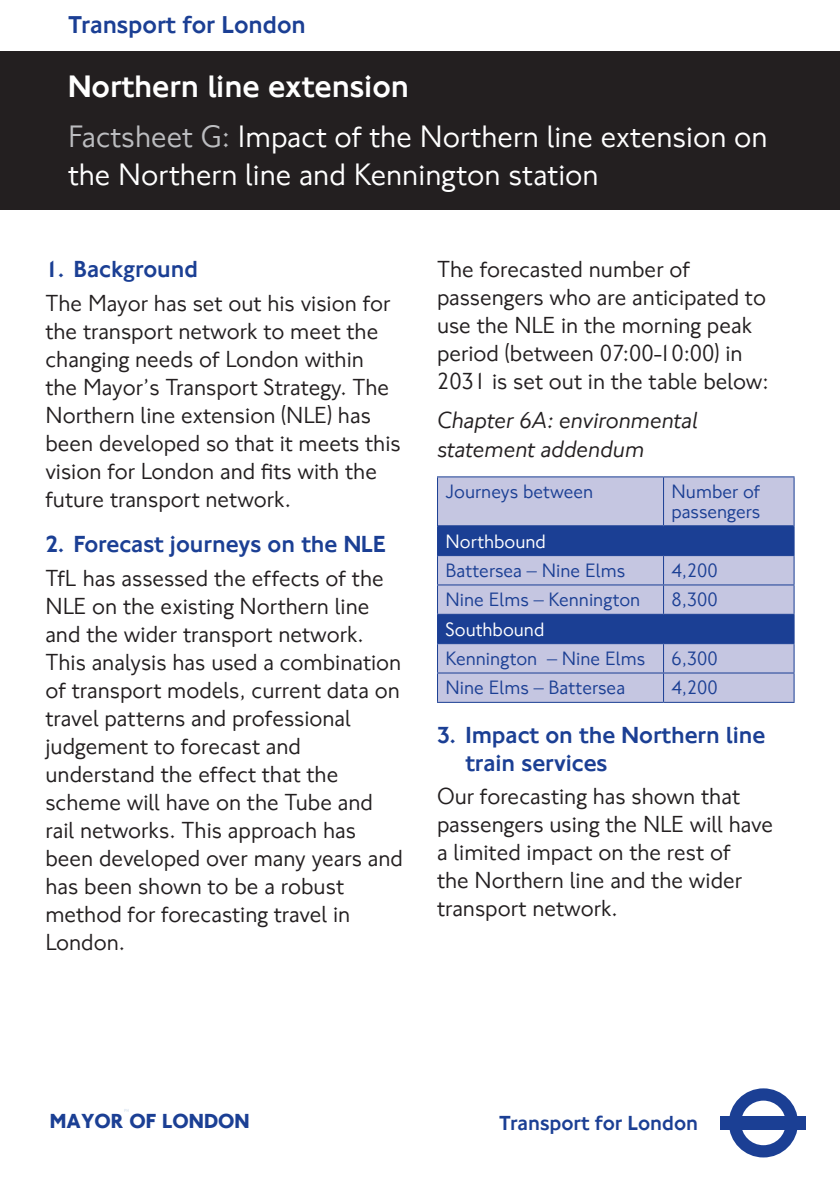
<style>
.page{position:relative;width:840px;height:1191px;background:#fff}
.page>*{position:absolute;margin:0;border:0;box-sizing:border-box;transform-origin:0 0}
.t1{font:32px/38.4px "NJ Font";color:#fff}
.t2{font:500 25.2px "NJ Font";color:#1b3f94}
.t3{font:24px/28px "NJ Font";color:#231f20}
.t4{font:500 24px/28px "NJ Font";color:#1b3f94}
.t5{font:italic 24px/28px "NJ Font";color:#231f20}
.t6{font:500 21px "NJ Font";color:#1b3f94}
.t7{font:700 21px "NJ Font";color:#1b3f94}
.t8{font:20px/20px "NJ Font";color:#1b3f94}
.t9{font:20px "NJ Font";color:#fff}
.t10{font:condensed 4.2px "Univers LT Std";color:#ccdaeb}
.s1{font-weight:500}
.s2{color:#bcbdc0}
</style>
<div class="page">
<svg style="left:729px;top:1088px;width:68px;height:69px"></svg>
<div style="left:720px;top:1116px;width:85px;height:14px;background:#1b3f94"></div>
<div style="left:0;top:51px;width:839px;height:159px;background:#231f20"></div>
<div style="left:438px;top:477px;width:355px;height:225px;background:#c5c6e1"></div>
<svg style="left:438px;top:527px;width:355px;height:116px;background:#6f81ba"></svg>
<hr style="left:663px;top:525px;width:130px;height:2px;background:#1b3f94">
<hr style="left:438px;top:525px;width:225px;height:2px;background:#1b3f94">
<hr style="left:437px;top:476px;width:226px;height:1px;background:#1b3f94">
<hr style="left:437px;top:477px;width:1px;height:49px;background:#1b3f94">
<hr style="left:663px;top:476px;width:131px;height:1px;background:#1b3f94">
<hr style="left:662px;top:477px;width:1px;height:48px;background:#1b3f94">
<hr style="left:793px;top:477px;width:1px;height:49px;background:#1b3f94">
<hr style="left:437px;top:702px;width:226px;height:1px;background:#1b3f94">
<hr style="left:663px;top:702px;width:131px;height:1px;background:#1b3f94">
<hr style="left:437px;top:555px;width:226px;height:1px;background:#1b3f94">
<hr style="left:663px;top:555px;width:131px;height:1px;background:#1b3f94">
<hr style="left:437px;top:584px;width:226px;height:1px;background:#1b3f94">
<hr style="left:663px;top:584px;width:131px;height:1px;background:#1b3f94">
<svg style="left:662px;top:556px;width:1px;height:58px"></svg>
<hr style="left:437px;top:614px;width:226px;height:1px;background:#1b3f94">
<hr style="left:663px;top:614px;width:131px;height:1px;background:#1b3f94">
<hr style="left:437px;top:643px;width:226px;height:1px;background:#1b3f94">
<svg style="left:437px;top:526px;width:1px;height:176px"></svg>
<hr style="left:663px;top:643px;width:131px;height:1px;background:#1b3f94">
<svg style="left:662px;top:644px;width:1px;height:58px"></svg>
<svg style="left:793px;top:526px;width:1px;height:176px"></svg>
<hr style="left:437px;top:672px;width:226px;height:1px;background:#1b3f94">
<hr style="left:663px;top:672px;width:131px;height:1px;background:#1b3f94">
<p class="t2" style="left:68px;top:9px;width:239px">Transport for London</p>
<h1 class="t1" style="left:68px;top:62px;width:700px;line-height:49.8px"><span class="s1">Northern line extension<br></span><span class="s2">Factsheet G:</span> Impact of the Northern line extension on</h1>
<h1 class="t1" style="left:68px;top:156px;width:532px">the Northern line and Kennington station</h1>
<h1 class="t1" style="left:68px;top:116px;width:658px">Submission of plans to extend the Northern li e to<br>Nine Elms a d Battersea</h1>
<p class="t4" style="left:45px;top:256px;width:154px">1. Background</p>
<p class="t3" style="left:45px;top:290px;width:356px">The Mayor has set out his vision for the transport network to meet the changing needs of London within the Mayor’s Transport Strategy. The Northern line extension (NLE) has been developed so that it meets this vision for London and fits with the future transport network.</p>
<p class="t4" style="left:45px;top:531px;width:341px">2. Forecast journeys on the NLE</p>
<p class="t3" style="left:45px;top:564px;width:359px">TfL has assessed the effects of the<br>NLE on the existing Northern line and the wider transport network.<br>This analysis has used a combination of transport models, current data on travel patterns and professional judgement to forecast and understand the effect that the scheme will have on the Tube and rail networks. This approach has been developed over many years and has been shown to be a robust method for forecasting travel in<br>London.</p>
<p class="t3" style="left:437px;top:256px;width:333px">The forecasted number of passengers who are anticipated to use the NLE in the morning peak period (between 07:00-10:00) in<br>2031 is set out in the table below:</p>
<p class="t5" style="left:437px;top:407px;width:262px">Chapter 6A: environmental statement addendum</p>
<p class="t8" style="left:445px;top:482px;width:149px">Journeys between</p>
<p class="t8" style="left:671px;top:482px;width:90px">Number of passengers</p>
<p class="t9" style="left:445px;top:529px;width:102px">Northbound</p>
<p class="t8" style="left:445px;top:561px;width:181px">Battersea – Nine Elms</p>
<p class="t8" style="left:671px;top:561px;width:48px">4,200</p>
<p class="t8" style="left:445px;top:590px;width:196px">Nine Elms – Kennington</p>
<p class="t8" style="left:671px;top:590px;width:48px">8,300</p>
<p class="t9" style="left:445px;top:617px;width:100px">Southbound</p>
<p class="t8" style="left:445px;top:649px;width:201px">Kennington – Nine Elms</p>
<p class="t8" style="left:671px;top:649px;width:48px">6,300</p>
<p class="t8" style="left:445px;top:678px;width:181px">Nine Elms – Battersea</p>
<p class="t8" style="left:671px;top:678px;width:48px">4,200</p>
<p class="t4" style="left:465px;top:721px;width:301px;text-indent:-28px">3. Impact on the Northern line train services</p>
<p class="t3" style="left:437px;top:783px;width:337px">Our forecasting has shown that passengers using the NLE will have a limited impact on the rest of<br>the Northern line and the wider transport network.</p>
<p class="t10" style="left:124px;top:1108px;width:6px">PH</p>
<p class="t7" style="left:50px;top:1108px;width:201px">MAYOR OF LONDON</p>
<p class="t6" style="left:499px;top:1110px;width:200px">Transport for London</p>
</div>
